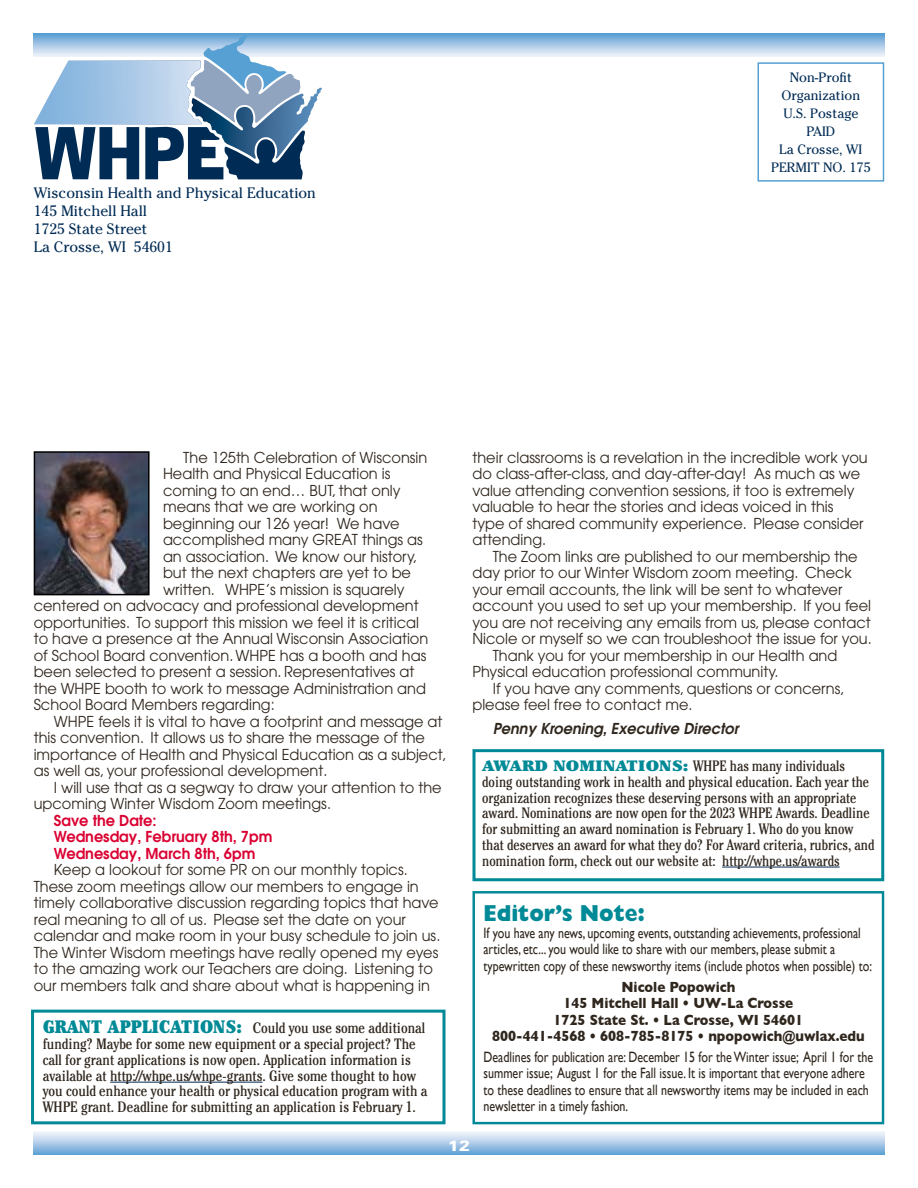
<style>
.page{position:relative;width:918px;height:1188px;background:#fff}
.page>*{position:absolute;margin:0;border:0;box-sizing:border-box;transform-origin:0 0}
.t1{font:800 23.25px "Gill Sans";color:#008996;scale:.9 1}
.t2{font:15px/16.5px "Avant Garde";color:#2f261d}
.t3{font:15px/16.5px "Gill Sans";color:#2f261d;scale:.8 1}
.t4{font:condensed 15px/15.8px "Cheltenham";color:#2f261d;scale:.96 1}
.t5{font:condensed 15px/15.8px "Cheltenham";color:#2f261d}
.t6{font:700 15px/16.5px "Gill Sans";color:#2f261d;text-align:center;scale:.9 1}
.t7{font:15px/18px "Cheltenham";color:#002b54}
.t8{font:600 15px/16.5px "Avant Garde";color:#da0032}
.t9{font:italic 600 15px "Avant Garde";color:#2f261d}
.t10{font:900 15px "Univers";color:#fff;scale:1.1 1}
.t11{font:13.5px/18px "Cheltenham";color:#002b54;text-align:center}
.s1{font-weight:900;font-size:18px;color:#008996}
.s2{font-weight:900;color:#008996}
</style>
<div class="page">
<div style="left:34px;top:1132px;width:850px;height:22px;background:linear-gradient(to bottom,#f7f5fb,#6da7d8)"></div>
<div style="left:34px;top:34px;width:850px;height:22px;background:linear-gradient(to bottom,#5f9fd4,#e9edf8)"></div>
<div style="left:758px;top:62px;width:126px;height:120px;border:2px solid #56a0d3"></div>
<img style="left:34px;top:61px;width:111px;height:63px">
<svg style="left:145px;top:34px;width:177px;height:145px"></svg>
<svg style="left:35px;top:127px;width:104px;height:52px"></svg>
<hr style="left:110px;top:1082px;width:153px;height:1px;background:#002b54">
<div style="left:31px;top:1010px;width:415px;height:114px;border:3px solid #008996"></div>
<img style="left:37px;top:454px;width:110px;height:138px">
<div style="left:34px;top:451px;width:116px;height:144px;border:2px solid #000"></div>
<hr style="left:722px;top:867px;width:118px;height:1px;background:#002b54">
<div style="left:472px;top:749px;width:412px;height:132px;border:3px solid #008996"></div>
<div style="left:472px;top:891px;width:412px;height:233px;border:2px solid #008996"></div>
<p class="t7" style="left:34px;top:184px;width:284px">Wisconsin Health and Physical Education<br>145 Mitchell Hall<br>1725 State Street<br>La Crosse, WI 54601</p>
<p class="t11" style="left:771px;top:69px;width:101px">Non-Profit<br>Organization<br>U.S. Postage<br>PAID<br>La Crosse, WI<br>PERMIT NO. 175</p>
<p class="t2" style="left:183px;top:449px;width:246px">The 125th Celebration of Wisconsin</p>
<p class="t2" style="left:163px;top:466px;width:229px">Health and Physical Education is</p>
<p class="t2" style="left:163px;top:482px;width:239px">coming to an end… BUT, that only</p>
<p class="t2" style="left:163px;top:499px;width:216px">means that we are working on</p>
<p class="t2" style="left:163px;top:515px;width:238px">beginning our 126 year! We have</p>
<p class="t2" style="left:163px;top:532px;width:261px">accomplished many GREAT things as</p>
<p class="t2" style="left:163px;top:548px;width:256px">an association. We know our history,</p>
<p class="t2" style="left:163px;top:565px;width:250px">but the next chapters are yet to be</p>
<p class="t2" style="left:163px;top:581px;width:243px">written. WHPE’s mission is squarely</p>
<p class="t2" style="left:34px;top:598px;width:386px">centered on advocacy and professional development</p>
<p class="t2" style="left:34px;top:614px;width:387px">opportunities. To support this mission we feel it is critical</p>
<p class="t2" style="left:34px;top:631px;width:396px">to have a presence at the Annual Wisconsin Association</p>
<p class="t2" style="left:34px;top:647px;width:394px">of School Board convention. WHPE has a booth and has</p>
<p class="t2" style="left:34px;top:664px;width:382px">been selected to present a session. Representatives at</p>
<p class="t2" style="left:34px;top:680px;width:394px">the WHPE booth to work to message Administration and</p>
<p class="t2" style="left:34px;top:697px;width:243px">School Board Members regarding:</p>
<p class="t2" style="left:54px;top:713px;width:390px">WHPE feels it is vital to have a footprint and message at</p>
<p class="t2" style="left:34px;top:730px;width:393px">this convention. It allows us to share the message of the</p>
<p class="t2" style="left:34px;top:746px;width:415px">importance of Health and Physical Education as a subject,</p>
<p class="t2" style="left:34px;top:763px;width:295px">as well as, your professional development.</p>
<p class="t2" style="left:54px;top:779px;width:389px">I will use that as a segway to draw your attention to the</p>
<p class="t2" style="left:34px;top:796px;width:299px">upcoming Winter Wisdom Zoom meetings.</p>
<p class="t8" style="left:54px;top:812px;width:220px">Save the Date:<br>Wednesday, February 8th, 7pm<br>Wednesday, March 8th, 6pm</p>
<p class="t2" style="left:34px;top:862px;width:408px;text-indent:20px">Keep a lookout for some PR on our monthly topics.<br>These zoom meetings allow our members to engage in timely collaborative discussion regarding topics that have real meaning to all of us. Please set the date on your calendar and make room in your busy schedule to join us.<br>The Winter Wisdom meetings have really opened my eyes to the amazing work our Teachers are doing. Listening to our members talk and share about what is happening in</p>
<p class="t5" style="left:43px;top:1020px;width:386px"><span class="s1">GRANT APPLICATIONS:</span> Could you use some additional funding? Maybe for some new equipment or a special project? The call for grant applications is now open. Application information is available at http://whpe.us/whpe-grants. Give some thought to how you could enhance your health or physical education program with a WHPE grant. Deadline for submitting an application is February 1.</p>
<p class="t2" style="left:472px;top:449px;width:397px">their classrooms is a revelation in the incredible work you do class-after-class, and day-after-day! As much as we value attending convention sessions, it too is extremely valuable to hear the stories and ideas voiced in this type of shared community experience. Please consider attending.</p>
<p class="t2" style="left:493px;top:548px;width:366px">The Zoom links are published to our membership the</p>
<p class="t2" style="left:472px;top:565px;width:381px">day prior to our Winter Wisdom zoom meeting. Check</p>
<p class="t2" style="left:472px;top:581px;width:371px">your email accounts, the link will be sent to whatever</p>
<p class="t2" style="left:472px;top:598px;width:400px">account you used to set up your membership. If you feel</p>
<p class="t2" style="left:472px;top:614px;width:400px">you are not receiving any emails from us, please contact</p>
<p class="t2" style="left:472px;top:631px;width:401px">Nicole or myself so we can troubleshoot the issue for you.</p>
<p class="t2" style="left:493px;top:647px;width:346px">Thank you for your membership in our Health and</p>
<p class="t2" style="left:472px;top:664px;width:307px">Physical education professional community.</p>
<p class="t2" style="left:493px;top:680px;width:354px">If you have any comments, questions or concerns,</p>
<p class="t2" style="left:472px;top:697px;width:222px">please feel free to contact me.</p>
<p class="t9" style="left:493px;top:718px;width:247px">Penny Kroening, Executive Director</p>
<p class="t4" style="left:482px;top:758px;width:410px"><span class="s2">AWARD NOMINATIONS:</span> WHPE has many individuals doing outstanding work in health and physical education. Each year the organization recognizes these deserving persons with an appropriate award. Nominations are now open for the 2023 WHPE Awards. Deadline for submitting an award nomination is February 1. Who do you know that deserves an award for what they do? For Award criteria, rubrics, and nomination form, check out our website at: http://whpe.us/awards</p>
<h1 class="t1" style="left:483px;top:900px;width:181px">Editor’s Note:</h1>
<p class="t3" style="left:483px;top:924px;width:487px">If you have any news, upcoming events, outstanding achievements, professional articles, etc... you would like to share with our members, please submit a typewritten copy of these newsworthy items (include photos when possible) to:</p>
<p class="t6" style="left:492px;top:978px;width:416px">Nicole Popowich<br>145 Mitchell Hall • UW-La Crosse<br>1725 State St. • La Crosse, WI 54601<br>800-441-4568 • 608-785-8175 • npopowich@uwlax.edu</p>
<p class="t3" style="left:483px;top:1049px;width:489px">Deadlines for publication are: December 15 for the Winter issue; April 1 for the summer issue; August 1 for the Fall issue. It is important that everyone adhere to these deadlines to ensure that all newsworthy items may be included in each newsletter in a timely fashion.</p>
<p class="t10" style="left:448px;top:1137px;width:22px">12</p>
</div>
